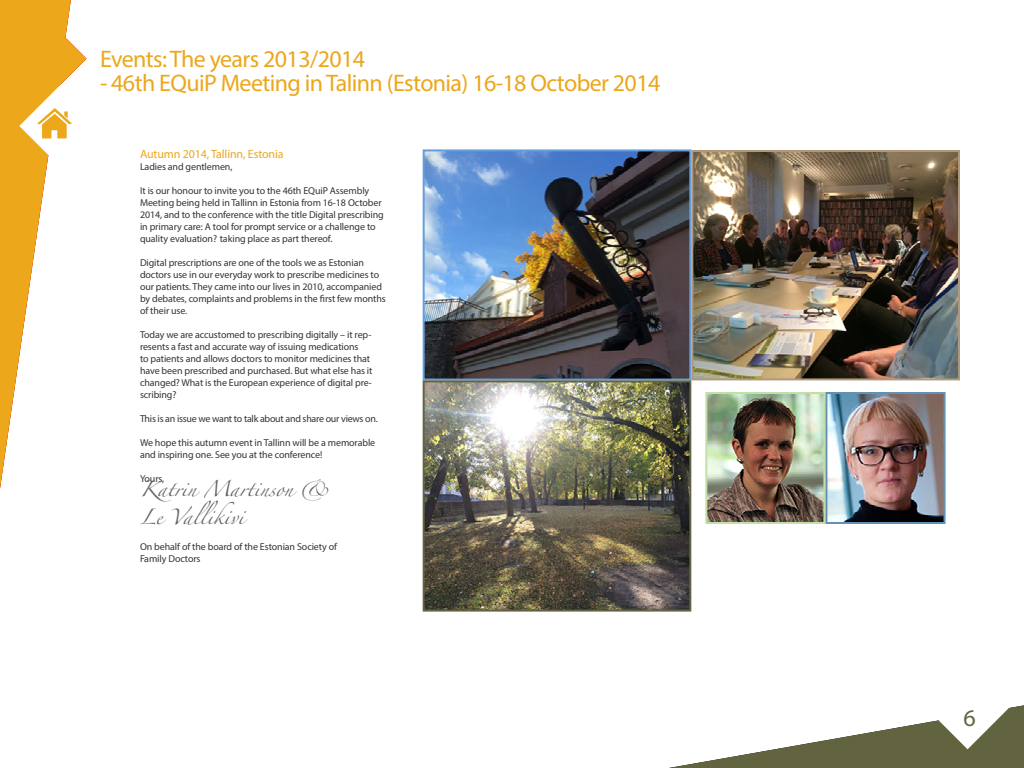
<style>
.page{position:relative;width:1024px;height:768px;background:#fff}
.page>*{position:absolute;margin:0;border:0;box-sizing:border-box;transform-origin:0 0}
.t1{font:24px "Myriad Pro";letter-spacing:-.025em;color:#eca71b}
.t2{font:24px "Myriad Pro";color:#62643f}
.t3{font:14px/28px "Zapfino";color:#646464}
.t4{font:12px "Myriad Pro";letter-spacing:-.01em;color:#eca71b}
.t5{font:10px/12px "Myriad Pro";letter-spacing:-.01em;color:#333}
</style>
<div class="page">
<svg style="left:0;top:0;width:71px;height:489px"></svg>
<img style="left:694px;top:153px;width:263px;height:224px">
<div style="left:691px;top:150px;width:269px;height:230px;border:2px solid #b19779"></div>
<img style="left:426px;top:152px;width:262px;height:457px">
<div style="left:423px;top:149px;width:268px;height:232px;border:2px solid #639edf"></div>
<div style="left:423px;top:380px;width:268px;height:232px;border:2px solid #626341"></div>
<img style="left:708px;top:395px;width:114px;height:126px">
<div style="left:705px;top:392px;width:120px;height:132px;border:2px solid #c3dfa6"></div>
<img style="left:828px;top:395px;width:115px;height:126px">
<div style="left:825px;top:392px;width:121px;height:132px;border:2px solid #6491b2"></div>
<svg style="left:669px;top:705px;width:355px;height:63px"></svg>
<svg style="left:3px;top:17px;width:84px;height:138px"></svg>
<h1 class="t1" style="left:100px;top:44px;width:267px">Events: The years 2013/2014</h1>
<h1 class="t1" style="left:100px;top:68px;width:562px">- 46th EQuiP Meeting in Talinn (Estonia) 16-18 October 2014</h1>
<p class="t4" style="left:140px;top:147px;width:145px">Autumn 2014, Tallinn, Estonia</p>
<p class="t5" style="left:140px;top:161px;width:94px">Ladies and gentlemen,</p>
<p class="t5" style="left:140px;top:185px;width:245px">It is our honour to invite you to the 46th EQuiP Assembly Meeting being held in Tallinn in Estonia from 16-18 October 2014, and to the conference with the title Digital prescribing in primary care: A tool for prompt service or a challenge to quality evaluation? taking place as part thereof.</p>
<p class="t5" style="left:140px;top:257px;width:247px">Digital prescriptions are one of the tools we as Estonian doctors use in our everyday work to prescribe medicines to our patients. They came into our lives in 2010, accompanied by debates, complaints and problems in the first few months of their use.</p>
<p class="t5" style="left:140px;top:329px;width:234px">Today we are accustomed to prescribing digitally – it rep&shy;resents a fast and accurate way of issuing medications<br>to patients and allows doctors to monitor medicines that have been prescribed and purchased. But what else has it changed? What is the European experience of digital pre&shy;scribing?</p>
<p class="t5" style="left:140px;top:413px;width:239px">This is an issue we want to talk about and share our views on.</p>
<p class="t5" style="left:140px;top:437px;width:237px">We hope this autumn event in Tallinn will be a memorable and inspiring one. See you at the conference!</p>
<p class="t5" style="left:140px;top:473px;width:26px">Yours,</p>
<h2 class="t3" style="left:140px;top:478px;width:193px">Katrin Martinson &amp;<br>Le Vallikivi</h2>
<p class="t5" style="left:140px;top:541px;width:199px">On behalf of the board of the Estonian Society of<br>Family Doctors</p>
<h1 class="t2" style="left:963px;top:703px;width:14px">6</h1>
</div>
